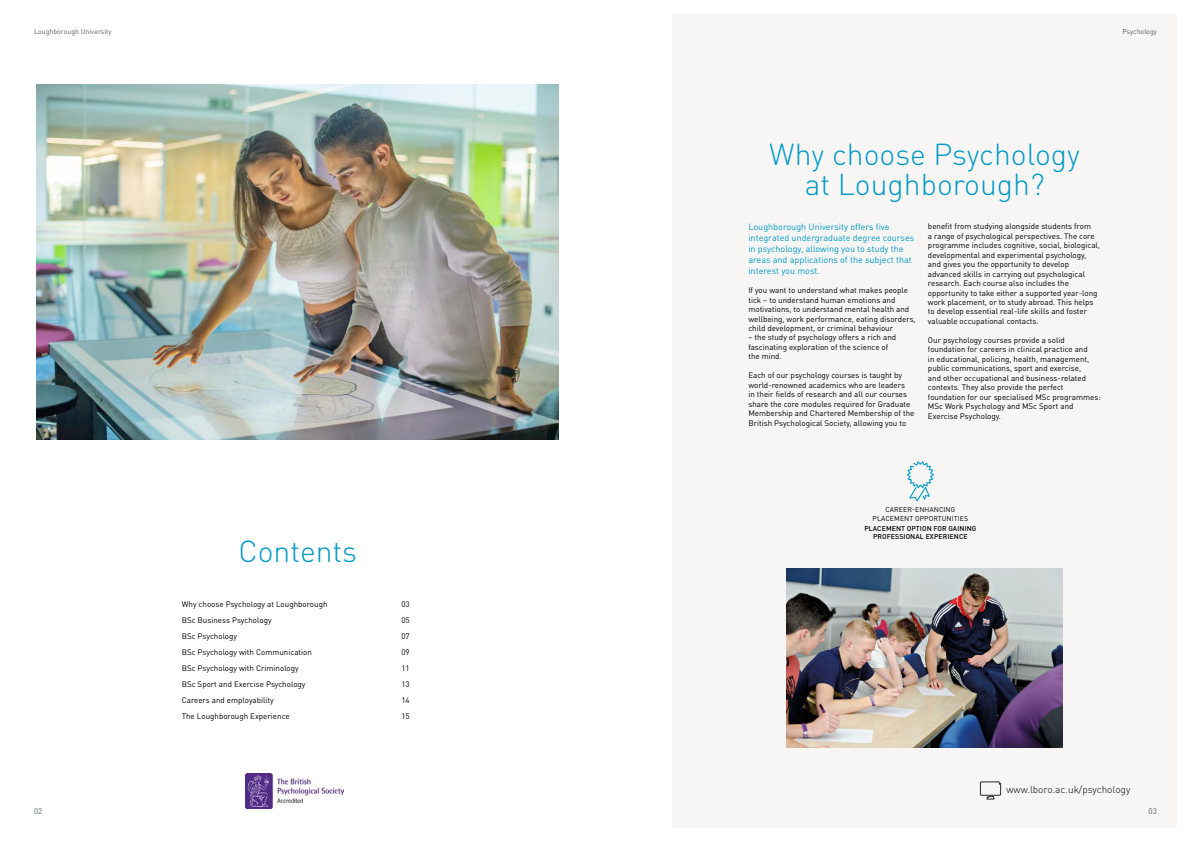
<style>
.page{position:relative;width:1191px;height:842px;background:#fff}
.page>*{position:absolute;margin:0;border:0;box-sizing:border-box;transform-origin:0 0}
.t1{font:300 30px/30px "DIN Round OT";color:#009ac7;text-align:center}
.t2{font:300 10px "DINOT";color:#000}
.t3{font:9px/11px "DINOT";color:#009ac7}
.t4{font:8px/9.5px "DINOT";color:#000}
.t5{font:8px "DINOT";color:#575e62}
.t6{font:500 7px/8.4px "DINOT";letter-spacing:.01em;color:#000;text-align:center}
.t7{font:7px/8.4px "DINOT";letter-spacing:.01em;color:#000;text-align:center}
.t8{font:7px "DINOT";color:#575e62}
</style>
<div class="page">
<div style="left:672px;top:14px;width:504px;height:814px;background:#f8f6f5"></div>
<img style="left:245px;top:774px;width:98px;height:35px">
<img style="left:786px;top:569px;width:276px;height:178px">
<svg style="left:980px;top:781px;width:21px;height:18px"></svg>
<svg style="left:906px;top:461px;width:28px;height:40px"></svg>
<img style="left:37px;top:84px;width:521px;height:355px">
<p class="t8" style="left:34px;top:27px;width:79px">Loughborough University</p>
<p class="t5" style="left:34px;top:806px;width:10px">02</p>
<h1 class="t1" style="left:238px;top:536px;width:120px">Contents</h1>
<p class="t4" style="left:182px;top:599px;width:147px">Why choose Psychology at Loughborough</p>
<p class="t4" style="left:401px;top:599px;width:10px">03</p>
<p class="t4" style="left:182px;top:615px;width:91px">BSc Business Psychology</p>
<p class="t4" style="left:401px;top:615px;width:10px">05</p>
<p class="t4" style="left:182px;top:631px;width:57px">BSc Psychology</p>
<p class="t4" style="left:401px;top:631px;width:10px">07</p>
<p class="t4" style="left:182px;top:647px;width:132px">BSc Psychology with Communication</p>
<p class="t4" style="left:401px;top:647px;width:10px">09</p>
<p class="t4" style="left:182px;top:663px;width:119px">BSc Psychology with Criminology</p>
<p class="t4" style="left:401px;top:663px;width:10px">11</p>
<p class="t4" style="left:182px;top:679px;width:125px">BSc Sport and Exercise Psychology</p>
<p class="t4" style="left:401px;top:679px;width:10px">13</p>
<p class="t4" style="left:182px;top:695px;width:93px">Careers and employability</p>
<p class="t4" style="left:401px;top:695px;width:10px">14</p>
<p class="t4" style="left:182px;top:711px;width:109px">The Loughborough Experience</p>
<p class="t4" style="left:401px;top:711px;width:10px">15</p>
<p class="t8" style="left:1122px;top:27px;width:36px">Psychology</p>
<h1 class="t1" style="left:769px;top:139px;width:312px">Why choose Psychology at Loughborough?</h1>
<p class="t3" style="left:748px;top:221px;width:167px">Loughborough University offers five integrated undergraduate degree courses in psychology, allowing you to study the areas and applications of the subject that interest you most.</p>
<p class="t4" style="left:748px;top:285px;width:169px">If you want to understand what makes people tick – to understand human emotions and motivations, to understand mental health and wellbeing, work performance, eating disorders, child development, or criminal behaviour</p>
<p class="t4" style="left:748px;top:333px;width:149px">– the study of psychology offers a rich and fascinating exploration of the science of the mind.</p>
<p class="t4" style="left:748px;top:371px;width:167px">Each of our psychology courses is taught by world-renowned academics who are leaders<br>in their fields of research and all our courses share the core modules required for Graduate Membership and Chartered Membership of the British Psychological Society, allowing you to</p>
<p class="t4" style="left:928px;top:221px;width:173px">benefit from studying alongside students from<br>a range of psychological perspectives. The core programme includes cognitive, social, biological, developmental and experimental psychology, and gives you the opportunity to develop advanced skills in carrying out psychological research. Each course also includes the opportunity to take either a supported year-long work placement, or to study abroad. This helps to develop essential real-life skills and foster valuable occupational contacts.</p>
<p class="t4" style="left:928px;top:335px;width:174px">Our psychology courses provide a solid foundation for careers in clinical practice and<br>in educational, policing, health, management, public communications, sport and exercise,<br>and other occupational and business-related contexts. They also provide the perfect foundation for our specialised MSc programmes:<br>MSc Work Psychology and MSc Sport and Exercise Psychology.</p>
<p class="t7" style="left:872px;top:505px;width:97px">CAREER-ENHANCING<br>PLACEMENT OPPORTUNITIES</p>
<p class="t6" style="left:864px;top:524px;width:114px">PLACEMENT OPTION FOR GAINING<br>PROFESSIONAL EXPERIENCE</p>
<p class="t2" style="left:1006px;top:783px;width:125px">www.lboro.ac.uk/psychology</p>
<p class="t5" style="left:1148px;top:806px;width:10px">03</p>
</div>
